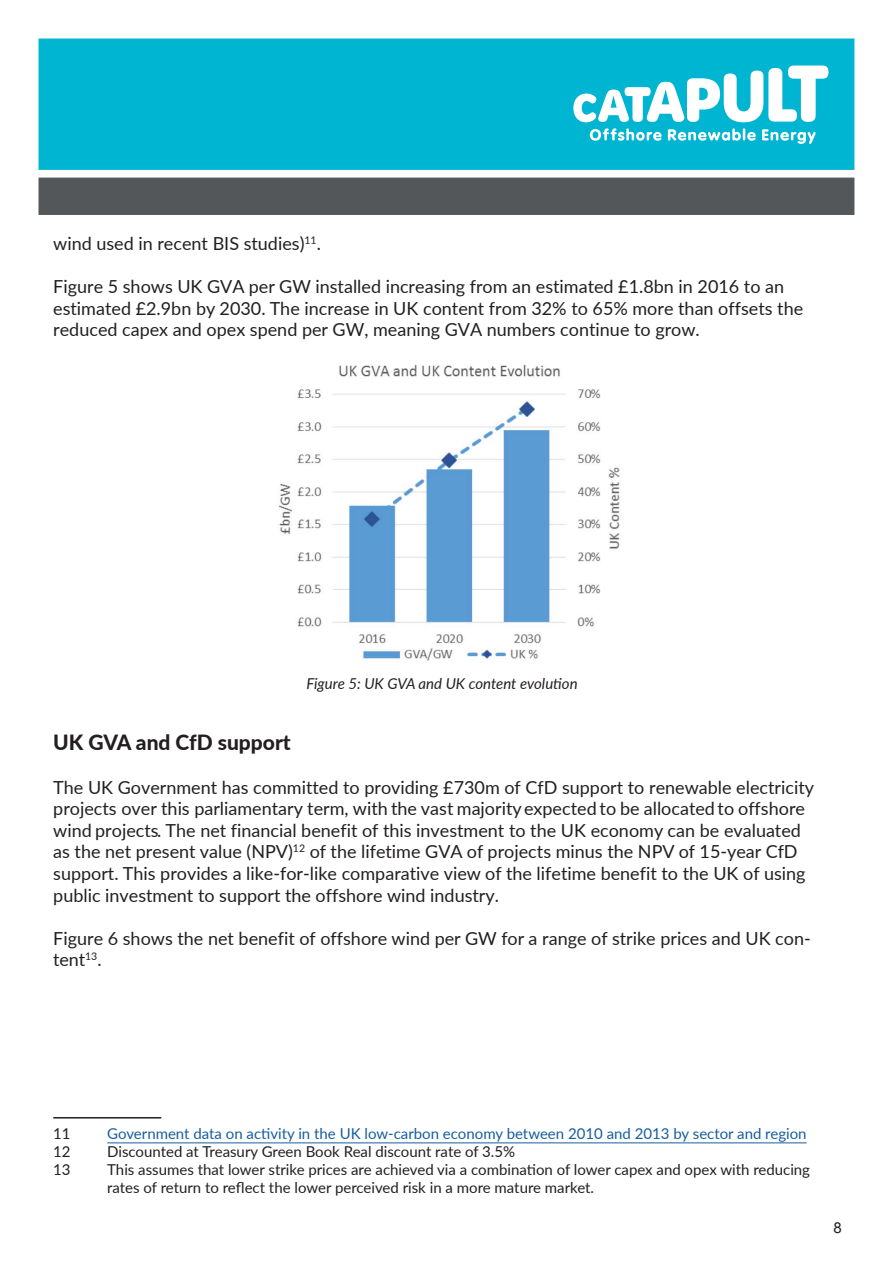
<style>
.page{position:relative;width:893px;height:1263px;background:#fff}
.page>*{position:absolute;margin:0;border:0;box-sizing:border-box;transform-origin:0 0}
.Extract{font:800 21px "Lato";color:#231f20}
.Extract-2{font:18px/21.6px "Lato";color:#231f20}
.t1{font:15px/18px "Lato";color:#231f20}
.t2{font:15px "Lato";color:#175d9e}
.Extract-3{font:italic 15px "Lato";color:#231f20}
.t3{font:15px "Arial";color:#231f20}
.s1{font-style:inherit}
</style>
<div class="page">
<div style="left:39px;top:39px;width:815px;height:131px;background:#00b5d1;border:1px solid #00b5d1"></div>
<svg style="left:573px;top:66px;width:255px;height:56px"></svg>
<svg style="left:590px;top:128px;width:72px;height:13px"></svg>
<svg style="left:668px;top:128px;width:88px;height:13px"></svg>
<svg style="left:762px;top:129px;width:54px;height:15px"></svg>
<div style="left:39px;top:178px;width:815px;height:37px;background:#545759"></div>
<hr style="left:53px;top:1117px;width:108px;height:1px;background:#231f20">
<hr style="left:107px;top:1142px;width:700px;height:1px;background:#175d9e">
<img style="left:278px;top:365px;width:342px;height:296px">
<p class="Extract-2" style="left:53px;top:232px;width:269px">wind used in recent BIS studies)<sup>11</sup>.</p>
<p class="Extract-2" style="left:53px;top:275px;width:751px">Figure 5 shows UK GVA per GW installed increasing from an estimated £1.8bn in 2016 to an estimated £2.9bn by 2030. The increase in UK content from 32% to 65% more than offsets the reduced capex and opex spend per GW, meaning GVA numbers continue to grow.</p>
<p class="Extract-3" style="left:306px;top:673px;width:273px">Figure 5: UK GVA and UK content evolution</p>
<p class="Extract" style="left:53px;top:727px;width:239px">UK GVA and CfD support</p>
<p class="Extract-2" style="left:53px;top:775px;width:762px">The UK Government has committed to providing £730m of CfD support to renewable electricity projects over this parliamentary term<span class="s1">, with the vast majority expected to be allocated to offshore wind projects</span>. The net financial benefit of this investment to the UK economy can be evaluated as the net present value (NPV)<sup>12</sup> of the lifetime GVA of projects minus the NPV of 15-year CfD support. This provides a like-for-like comparative view of the lifetime benefit to the UK of using public investment to support the offshore wind industry.</p>
<p class="Extract-2" style="left:53px;top:927px;width:759px">Figure 6 shows the net benefit of offshore wind per GW for a range of strike prices and UK con&shy;tent<sup>13</sup>.</p>
<p class="t2" style="left:107px;top:1123px;width:701px">Government data on activity in the UK low-carbon economy between 2010 and 2013 by sector and region</p>
<p class="t1" style="left:107px;top:1142px;width:409px">Discounted at Treasury Green Book Real discount rate of 3.5%</p>
<p class="t1" style="left:107px;top:1160px;width:704px">This assumes that lower strike prices are achieved via a combination of lower capex and opex with reducing rates of return to reflect the lower perceived risk in a more mature market.</p>
<p class="t3" style="left:834px;top:1218px;width:10px">8</p>
</div>
